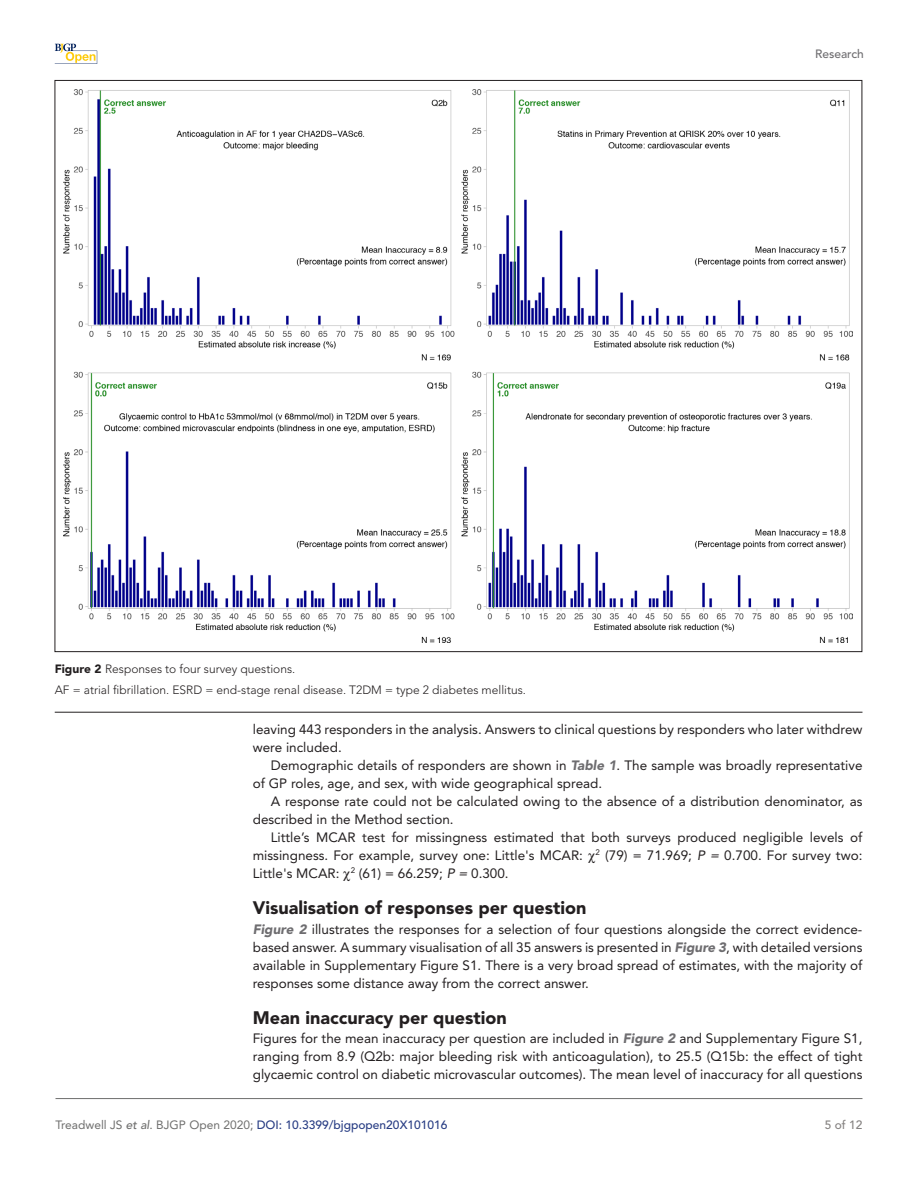
<style>
.page{position:relative;width:918px;height:1188px;background:#fff}
.page>*{position:absolute;margin:0;border:0;box-sizing:border-box;transform-origin:0 0}
.t1{font:900 18px "Avenir";color:#231f20}
.t2{font:13.5px/18px "Avenir LT Std";color:#231f20}
.t3{font:300 12px/21px "Avenir LT Std";color:#231f20}
.t4{font:500 12px "Avenir LT Std";color:#283d84}
.t5{font:500 12px "Avenir LT Std";color:#6e6d70}
.t6{font:500 12px "Avenir LT Std";color:#858281}
.s1{font-weight:900}
.s2{font-weight:900;font-style:italic;color:#6e6d70}
.s3{font-style:italic}
.s4{font-weight:400;color:#6e6e6d}
.s5{font-style:italic;color:#6e6e6d}
</style>
<div class="page">
<svg style="left:55px;top:44px;width:42px;height:20px"></svg>
<hr style="left:56px;top:1098px;width:806px;height:1px;background:#6e6e6d">
<hr style="left:55px;top:712px;width:807px;height:1px;background:#231f20">
<img style="left:64px;top:89px;width:789px;height:554px">
<p class="t3" style="left:55px;top:658px;width:473px"><span class="s1">Figure 2</span> Responses to four survey questions.<br>AF = atrial fibrillation. ESRD = end-stage renal disease. T2DM = type 2 diabetes mellitus.</p>
<p class="t5" style="left:815px;top:47px;width:50px">Research</p>
<p class="t2" style="left:253px;top:721px;width:611px">leaving 443 responders in the analysis. Answers to clinical questions by responders who later withdrew were included.</p>
<p class="t2" style="left:253px;top:757px;width:611px;text-indent:18px">Demographic details of responders are shown in <span class="s2">Table 1</span>. The sample was broadly representative of GP roles, age, and sex, with wide geographical spread.</p>
<p class="t2" style="left:253px;top:793px;width:611px;text-indent:18px">A response rate could not be calculated owing to the absence of a distribution denominator, as described in the Method section.</p>
<p class="t2" style="left:253px;top:829px;width:611px;text-align:justify;text-indent:18px">Little’s MCAR test for missingness estimated that both surveys produced negligible levels of missingness. For example, survey one: Little's MCAR: <sup>2</sup> (79) = 71.969; <span class="s3">P =</span> 0.700. For survey two:<br>Little's MCAR: <sup>2</sup> (61) = 66.259; <span class="s3">P =</span> 0.300.</p>
<h1 class="t1" style="left:253px;top:897px;width:335px">Visualisation of responses per question</h1>
<p class="t2" style="left:253px;top:920px;width:611px;text-align:justify"><span class="s2">Figure 2</span> illustrates the responses for a selection of four questions alongside the correct evidence&shy;based answer. A summary visualisation of all 35 answers is presented in <span class="s2">Figure 3</span>, with detailed versions available in Supplementary Figure S1. There is a very broad spread of estimates, with the majority of responses some distance away from the correct answer.</p>
<h1 class="t1" style="left:253px;top:1007px;width:255px">Mean inaccuracy per question</h1>
<p class="t2" style="left:253px;top:1030px;width:611px;text-align:justify">Figures for the mean inaccuracy per question are included in <span class="s2">Figure 2</span> and Supplementary Figure S1, ranging from 8.9 (Q2b: major bleeding risk with anticoagulation), to 25.5 (Q15b: the effect of tight glycaemic control on diabetic microvascular outcomes). The mean level of inaccuracy for all questions</p>
<p class="t4" style="left:56px;top:1118px;width:393px"><span class="s4">Treadwell JS</span> <span class="s5">et al</span><span class="s4">. BJGP Open 2020;</span> DOI: 10.3399/bjgpopen20X101016</p>
<p class="t6" style="left:825px;top:1118px;width:39px">5 of 12</p>
</div>
